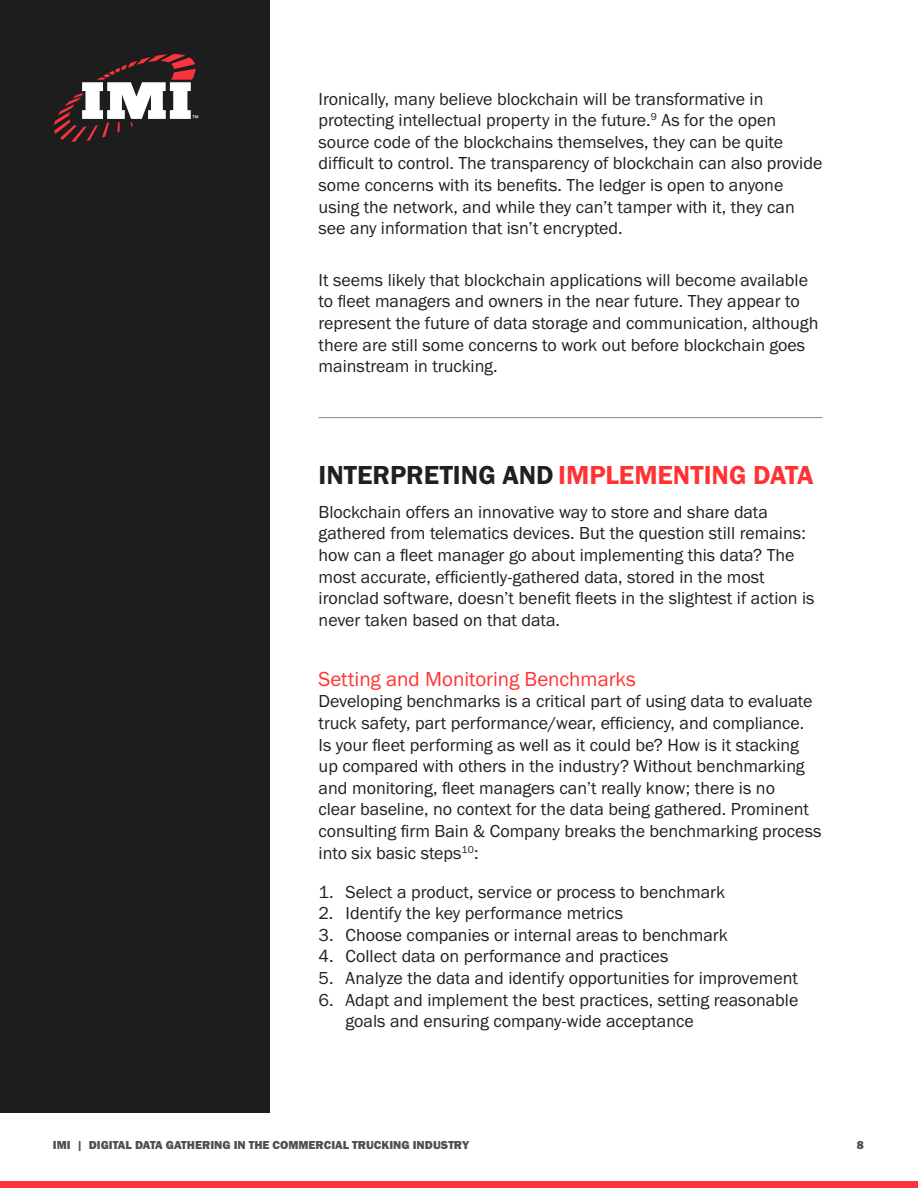
<style>
.page{position:relative;width:918px;height:1188px;background:#fff}
.page>*{position:absolute;margin:0;border:0;box-sizing:border-box;transform-origin:0 0}
.t1{font:27px "Franklin Gothic URW Dem";color:#f33}
.t2{font:21px "Franklin Gothic URW Boo";color:#f33}
.t3{font:18px/21.6px "Franklin Gothic URW Boo";color:#231f20}
.t4{font:12px "Franklin Gothic URW Hea";color:#4f5151}
.t5{font:12px "Franklin Gothic URW Hea";color:#515151}
.t6{font:7.8px "Helvetica";color:#fff}
.s1{color:#231f20}
</style>
<div class="page">
<div style="left:0;top:0;width:270px;height:1112px;background:#1c1d1c"></div>
<svg style="left:54px;top:54px;width:142px;height:88px"></svg>
<div style="left:0;top:1181px;width:918px;height:7px;background:#fb333e"></div>
<hr style="left:319px;top:417px;width:503px;height:1px;background:#888685">
<p class="t6" style="left:192px;top:113px;width:9px">™</p>
<p class="t3" style="left:319px;top:87px;width:505px">Ironically, many believe blockchain will be transformative in protecting intellectual property in the future.<sup>9</sup> As for the open source code of the blockchains themselves, they can be quite difficult to control. The transparency of blockchain can also provide some concerns with its benefits. The ledger is open to anyone using the network, and while they can’t tamper with it, they can see any information that isn’t encrypted.</p>
<p class="t3" style="left:319px;top:269px;width:501px">It seems likely that blockchain applications will become available to fleet managers and owners in the near future. They appear to represent the future of data storage and communication, although there are still some concerns to work out before blockchain goes mainstream in trucking.</p>
<p class="t1" style="left:319px;top:458px;width:497px"><span class="s1">INTERPRETING AND</span> IMPLEMENTING DATA</p>
<p class="t3" style="left:319px;top:501px;width:498px">Blockchain offers an innovative way to store and share data gathered from telematics devices. But the question still remains: how can a fleet manager go about implementing this data? The most accurate, efficiently-gathered data, stored in the most ironclad software, doesn’t benefit fleets in the slightest if action is never taken based on that data.</p>
<p class="t2" style="left:319px;top:666px;width:319px">Setting and Monitoring Benchmarks</p>
<p class="t3" style="left:319px;top:690px;width:505px">Developing benchmarks is a critical part of using data to evaluate truck safety, part performance/wear, efficiency, and compliance.<br>Is your fleet performing as well as it could be? How is it stacking up compared with others in the industry? Without benchmarking and monitoring, fleet managers can’t really know; there is no<br>clear baseline, no context for the data being gathered. Prominent consulting firm Bain &amp; Company breaks the benchmarking process into six basic steps<sup>10</sup>:</p>
<p class="t3" style="left:319px;top:880px;width:408px">1. Select a product, service or process to benchmark</p>
<p class="t3" style="left:319px;top:902px;width:306px">2. Identify the key performance metrics</p>
<p class="t3" style="left:319px;top:924px;width:411px">3. Choose companies or internal areas to benchmark</p>
<p class="t3" style="left:319px;top:945px;width:351px">4. Collect data on performance and practices</p>
<p class="t3" style="left:319px;top:967px;width:481px">5. Analyze the data and identify opportunities for improvement</p>
<p class="t3" style="left:346px;top:988px;width:454px;text-indent:-27px">6. Adapt and implement the best practices, setting reasonable goals and ensuring company-wide acceptance</p>
<p class="t4" style="left:53px;top:1137px;width:418px">IMI | DIGITAL DATA GATHERING IN THE COMMERCIAL TRUCKING INDUSTRY</p>
<p class="t5" style="left:857px;top:1137px;width:9px">8</p>
</div>
